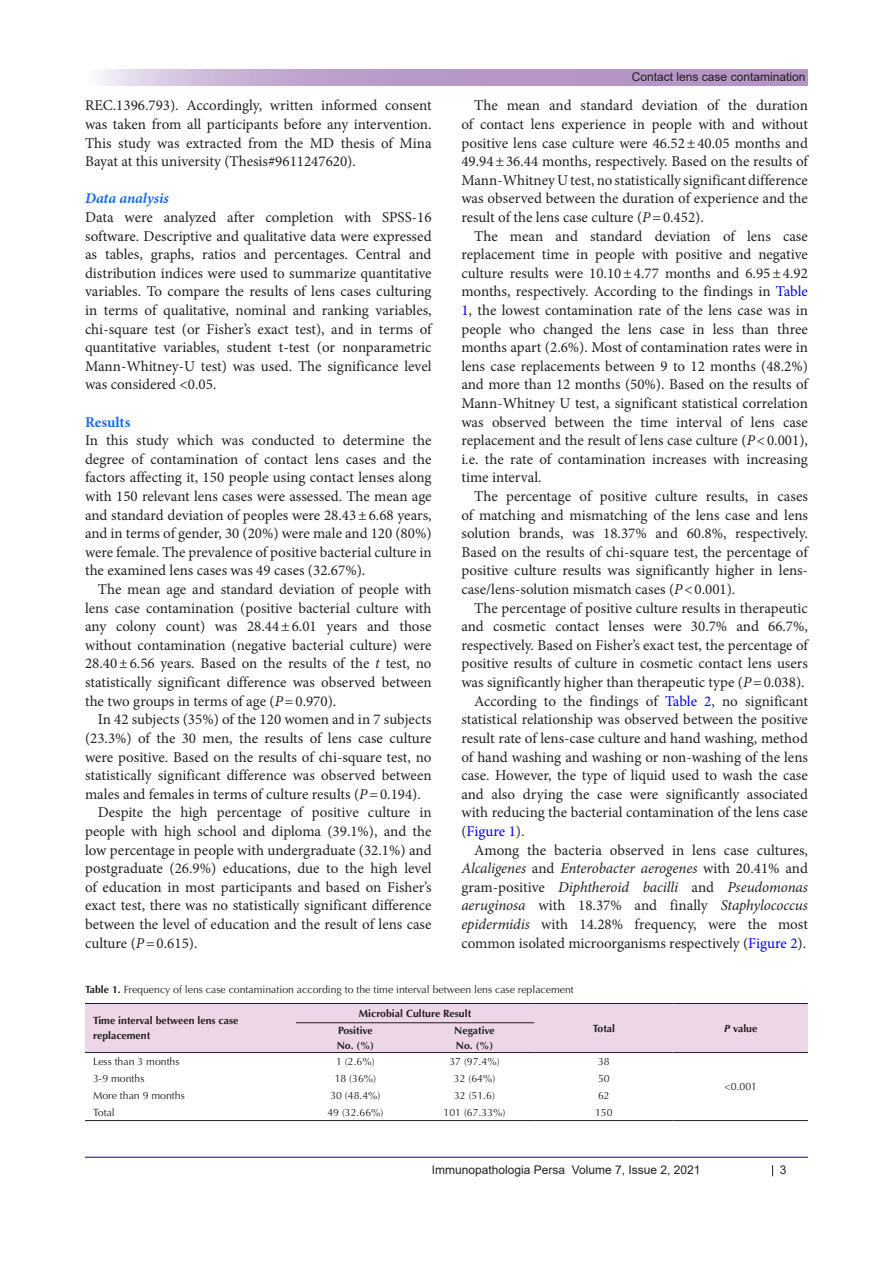
<style>
.page{position:relative;width:893px;height:1263px;background:#fff}
.page>*{position:absolute;margin:0;border:0;box-sizing:border-box;transform-origin:0 0}
.t1{font:15px/18.6px "Minion Pro";color:#231f20;text-align:justify}
.t2{font:italic 700 15px "Minion Pro";letter-spacing:-.01em;color:#196ce8}
.t3{font:700 15px "Minion Pro";color:#196ce8}
.t4{font:12px "Arial";color:#231f20}
.t5{font:10.5px "Optima LT Std";color:#231f20}
.t6{font:700 10.5px/15px "Optima LT Std";color:#231f20}
.s1{font-style:italic}
.s2{color:#00f}
.s3{font-weight:700}
</style>
<div class="page">
<hr style="left:85px;top:1157px;width:723px;height:1px;background:#190066">
<svg style="left:100px;top:70px;width:708px;height:15px;background:#bea3cd"></svg>
<div style="left:85px;top:1004px;width:723px;height:48px;background:#edd6e8"></div>
<hr style="left:85px;top:1003px;width:211px;height:1px;background:#231f20">
<hr style="left:296px;top:1003px;width:119px;height:1px;background:#231f20">
<hr style="left:415px;top:1003px;width:119px;height:1px;background:#231f20">
<hr style="left:534px;top:1003px;width:140px;height:1px;background:#231f20">
<hr style="left:674px;top:1003px;width:134px;height:1px;background:#231f20">
<hr style="left:296px;top:1022px;width:119px;height:1px;background:#231f20">
<hr style="left:415px;top:1022px;width:119px;height:1px;background:#231f20">
<hr style="left:85px;top:1052px;width:211px;height:1px;background:#231f20">
<hr style="left:296px;top:1052px;width:119px;height:1px;background:#231f20">
<hr style="left:415px;top:1052px;width:119px;height:1px;background:#231f20">
<hr style="left:534px;top:1052px;width:140px;height:1px;background:#231f20">
<hr style="left:674px;top:1052px;width:134px;height:1px;background:#231f20">
<hr style="left:85px;top:1120px;width:211px;height:1px;background:#231f20">
<hr style="left:296px;top:1120px;width:119px;height:1px;background:#231f20">
<hr style="left:415px;top:1120px;width:119px;height:1px;background:#231f20">
<hr style="left:534px;top:1120px;width:140px;height:1px;background:#231f20">
<hr style="left:674px;top:1120px;width:134px;height:1px;background:#231f20">
<p class="t4" style="left:632px;top:69px;width:175px">Contact lens case contamination</p>
<p class="t1" style="left:85px;top:96px;width:348px">REC.1396.793). Accordingly, written informed consent was taken from all participants before any intervention.<br>This study was extracted from the MD thesis of Mina Bayat at this university (Thesis#9611247620).</p>
<p class="t2" style="left:85px;top:188px;width:85px">Data analysis</p>
<p class="t1" style="left:85px;top:208px;width:348px">Data were analyzed after completion with SPSS-16 software. Descriptive and qualitative data were expressed as tables, graphs, ratios and percentages. Central and distribution indices were used to summarize quantitative variables. To compare the results of lens cases culturing in terms of qualitative, nominal and ranking variables, chi-square test (or Fisher’s exact test), and in terms of quantitative variables, student t-test (or nonparametric Mann-Whitney-U test) was used. The significance level was considered &lt;0.05.</p>
<p class="t3" style="left:85px;top:411px;width:47px">Results</p>
<p class="t1" style="left:85px;top:431px;width:348px">In this study which was conducted to determine the degree of contamination of contact lens cases and the factors affecting it, 150 people using contact lenses along with 150 relevant lens cases were assessed. The mean age and standard deviation of peoples were 28.43±6.68 years, and in terms of gender, 30 (20%) were male and 120 (80%) were female. The prevalence of positive bacterial culture in the examined lens cases was 49 cases (32.67%).</p>
<p class="t1" style="left:85px;top:580px;width:348px;text-indent:13px">The mean age and standard deviation of people with lens case contamination (positive bacterial culture with any colony count) was 28.44±6.01 years and those without contamination (negative bacterial culture) were 28.40±6.56 years. Based on the results of the <span class="s1">t</span> test, no statistically significant difference was observed between the two groups in terms of age (<span class="s1">P</span>=0.970).</p>
<p class="t1" style="left:85px;top:710px;width:348px;text-indent:13px">In 42 subjects (35%) of the 120 women and in 7 subjects (23.3%) of the 30 men, the results of lens case culture were positive. Based on the results of chi-square test, no statistically significant difference was observed between males and females in terms of culture results (<span class="s1">P</span>=0.194).</p>
<p class="t1" style="left:85px;top:803px;width:348px;text-indent:13px">Despite the high percentage of positive culture in people with high school and diploma (39.1%), and the low percentage in people with undergraduate (32.1%) and postgraduate (26.9%) educations, due to the high level of education in most participants and based on Fisher’s exact test, there was no statistically significant difference between the level of education and the result of lens case culture (<span class="s1">P</span>=0.615).</p>
<p class="t1" style="left:461px;top:96px;width:348px;text-indent:13px">The mean and standard deviation of the duration of contact lens experience in people with and without positive lens case culture were 46.52±40.05 months and 49.94±36.44 months, respectively. Based on the results of Mann-Whitney U test, no statistically significant difference was observed between the duration of experience and the result of the lens case culture (<span class="s1">P</span>=0.452).</p>
<p class="t1" style="left:461px;top:227px;width:348px;text-indent:13px">The mean and standard deviation of lens case replacement time in people with positive and negative culture results were 10.10±4.77 months and 6.95±4.92 months, respectively. According to the findings in <span class="s2">Table 1</span>, the lowest contamination rate of the lens case was in people who changed the lens case in less than three months apart (2.6%). Most of contamination rates were in lens case replacements between 9 to 12 months (48.2%) and more than 12 months (50%). Based on the results of Mann-Whitney U test, a significant statistical correlation was observed between the time interval of lens case replacement and the result of lens case culture (<span class="s1">P</span>&lt;0.001), i.e. the rate of contamination increases with increasing time interval.</p>
<p class="t1" style="left:461px;top:487px;width:348px;text-indent:13px">The percentage of positive culture results, in cases of matching and mismatching of the lens case and lens solution brands, was 18.37% and 60.8%, respectively.<br>Based on the results of chi-square test, the percentage of positive culture results was significantly higher in lens&shy;case/lens-solution mismatch cases (<span class="s1">P</span>&lt;0.001).</p>
<p class="t1" style="left:461px;top:599px;width:348px;text-indent:13px">The percentage of positive culture results in therapeutic and cosmetic contact lenses were 30.7% and 66.7%, respectively. Based on Fisher’s exact test, the percentage of positive results of culture in cosmetic contact lens users was significantly higher than therapeutic type (<span class="s1">P</span>=0.038).</p>
<p class="t1" style="left:461px;top:692px;width:348px;text-indent:13px">According to the findings of <span class="s2">Table 2</span>, no significant statistical relationship was observed between the positive result rate of lens-case culture and hand washing, method of hand washing and washing or non-washing of the lens case. However, the type of liquid used to wash the case and also drying the case were significantly associated with reducing the bacterial contamination of the lens case (<span class="s2">Figure 1</span>).</p>
<p class="t1" style="left:461px;top:840px;width:348px;text-indent:13px">Among the bacteria observed in lens case cultures, <span class="s1">Alcaligenes</span> and <span class="s1">Enterobacter aerogenes</span> with 20.41% and gram-positive <span class="s1">Diphtheroid bacilli</span> and <span class="s1">Pseudomonas aeruginosa</span> with 18.37% and finally <span class="s1">Staphylococcus epidermidis</span> with 14.28% frequency, were the most common isolated microorganisms respectively (<span class="s2">Figure 2</span>).</p>
<p class="t5" style="left:85px;top:983px;width:490px"><span class="s3">Table 1.</span> Frequency of lens case contamination according to the time interval between lens case replacement</p>
<p class="t6" style="left:93px;top:1013px;width:147px">Time interval between lens case replacement</p>
<p class="t6" style="left:359px;top:1006px;width:114px">Microbial Culture Result</p>
<p class="t6" style="left:338px;top:1023px;width:36px">Positive</p>
<p class="t6" style="left:593px;top:1021px;width:24px">Total</p>
<p class="t6" style="left:724px;top:1021px;width:35px"><span class="s1">P</span> value</p>
<p class="t6" style="left:337px;top:1038px;width:39px">No. (%)</p>
<p class="t6" style="left:454px;top:1023px;width:42px">Negative</p>
<p class="t6" style="left:456px;top:1038px;width:39px">No. (%)</p>
<p class="t5" style="left:93px;top:1055px;width:88px">Less than 3 months</p>
<p class="t5" style="left:336px;top:1055px;width:40px">1 (2.6%)</p>
<p class="t5" style="left:449px;top:1055px;width:52px">37 (97.4%)</p>
<p class="t5" style="left:598px;top:1055px;width:13px">38</p>
<p class="t5" style="left:93px;top:1072px;width:53px">3-9 months</p>
<p class="t5" style="left:335px;top:1072px;width:43px">18 (36%)</p>
<p class="t5" style="left:454px;top:1072px;width:43px">32 (64%)</p>
<p class="t5" style="left:598px;top:1072px;width:13px">50</p>
<p class="t5" style="left:93px;top:1089px;width:93px">More than 9 months</p>
<p class="t5" style="left:330px;top:1089px;width:52px">30 (48.4%)</p>
<p class="t5" style="left:454px;top:1089px;width:42px">32 (51.6)</p>
<p class="t5" style="left:598px;top:1089px;width:13px">62</p>
<p class="t5" style="left:93px;top:1106px;width:23px">Total</p>
<p class="t5" style="left:327px;top:1106px;width:58px">49 (32.66%)</p>
<p class="t5" style="left:444px;top:1106px;width:63px">101 (67.33%)</p>
<p class="t5" style="left:595px;top:1106px;width:19px">150</p>
<p class="t5" style="left:724px;top:1081px;width:34px">&lt;0.001</p>
<p class="t4" style="left:432px;top:1162px;width:270px">Immunopathologia Persa Volume 7, Issue 2, 2021</p>
<p class="t4" style="left:780px;top:1161px;width:8px">3</p>
</div>
